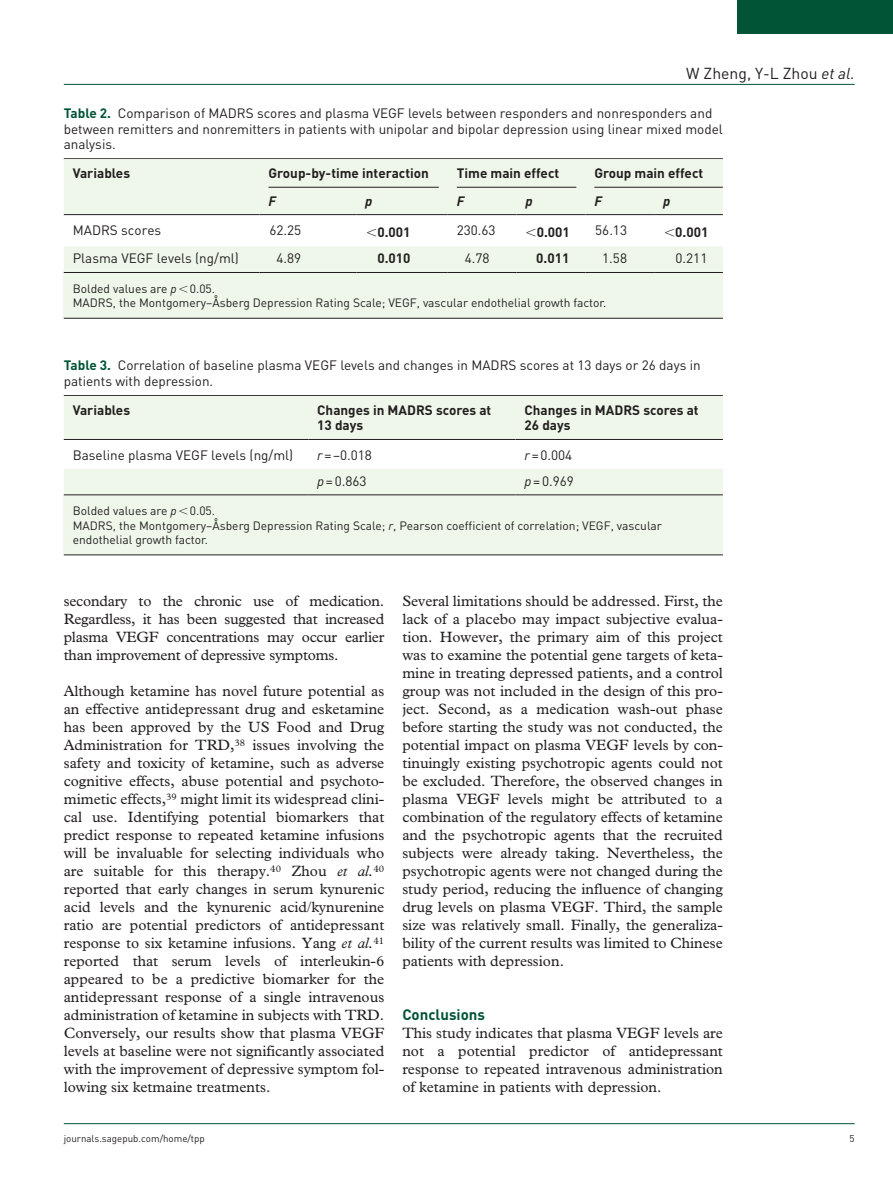
<style>
.page{position:relative;width:893px;height:1191px;background:#fff}
.page>*{position:absolute;margin:0;border:0;box-sizing:border-box;transform-origin:0 0}
.t1{font:15.75px "DIN";color:#231f20}
.t2{font:15px/18px "Plantin Std";color:#231f20;text-align:justify}
.t3{font:700 15px "DIN";color:#015436}
.t4{font:13.5px/15.8px "DIN";color:#231f20}
.t5{font:700 13.5px/15.8px "DIN";color:#231f20}
.t6{font:italic 700 13.5px "DIN";color:#231f20}
.t7{font:12px/14.2px "DIN";color:#231f20}
.t8{font:9.75px "DIN";color:#231f20}
.s1{font-style:italic}
.s2{font-weight:700;color:#015436}
</style>
<div class="page">
<hr style="left:64px;top:84px;width:791px;height:1px;background:#015436">
<hr style="left:64px;top:1123px;width:791px;height:1px;background:#015436">
<div style="left:738px;top:0;width:155px;height:34px;background:#015436"></div>
<div style="left:64px;top:495px;width:659px;height:59px;background:#eff7ea"></div>
<div style="left:64px;top:270px;width:659px;height:48px;background:#eff7ea"></div>
<hr style="left:64px;top:158px;width:659px;height:1px;background:#231f20">
<hr style="left:64px;top:318px;width:659px;height:1px;background:#231f20">
<div style="left:64px;top:159px;width:659px;height:111px;background:#eff7ea"></div>
<hr style="left:64px;top:214px;width:195px;height:1px;background:#231f20">
<hr style="left:260px;top:214px;width:96px;height:1px;background:#231f20">
<hr style="left:356px;top:214px;width:92px;height:1px;background:#231f20">
<hr style="left:448px;top:214px;width:69px;height:1px;background:#231f20">
<hr style="left:517px;top:214px;width:68px;height:1px;background:#231f20">
<hr style="left:585px;top:214px;width:69px;height:1px;background:#231f20">
<hr style="left:654px;top:214px;width:69px;height:1px;background:#231f20">
<hr style="left:64px;top:272px;width:195px;height:1px;background:#231f20">
<hr style="left:260px;top:272px;width:96px;height:1px;background:#231f20">
<hr style="left:356px;top:272px;width:92px;height:1px;background:#231f20">
<hr style="left:448px;top:272px;width:69px;height:1px;background:#231f20">
<hr style="left:517px;top:272px;width:68px;height:1px;background:#231f20">
<hr style="left:585px;top:272px;width:69px;height:1px;background:#231f20">
<hr style="left:654px;top:272px;width:69px;height:1px;background:#231f20">
<hr style="left:268px;top:187px;width:171px;height:1px;background:#231f20">
<hr style="left:457px;top:187px;width:119px;height:1px;background:#231f20">
<hr style="left:594px;top:187px;width:129px;height:1px;background:#231f20">
<hr style="left:64px;top:395px;width:659px;height:1px;background:#231f20">
<hr style="left:64px;top:554px;width:659px;height:1px;background:#231f20">
<div style="left:64px;top:396px;width:659px;height:98px;background:#eff7ea"></div>
<svg style="left:64px;top:440px;width:659px;height:29px"></svg>
<hr style="left:64px;top:439px;width:244px;height:1px;background:#231f20">
<hr style="left:308px;top:439px;width:208px;height:1px;background:#231f20">
<hr style="left:516px;top:439px;width:207px;height:1px;background:#231f20">
<hr style="left:64px;top:494px;width:244px;height:1px;background:#231f20">
<hr style="left:308px;top:494px;width:208px;height:1px;background:#231f20">
<hr style="left:516px;top:494px;width:207px;height:1px;background:#231f20">
<svg style="left:64px;top:215px;width:659px;height:31px"></svg>
<p class="t1" style="left:686px;top:63px;width:170px">W Zheng, Y-L Zhou <span class="s1">et al.</span></p>
<p class="t4" style="left:64px;top:105px;width:661px"><span class="s2">Table 2.</span> Comparison of MADRS scores and plasma VEGF levels between responders and nonresponders and between remitters and nonremitters in patients with unipolar and bipolar depression using linear mixed model analysis.</p>
<p class="t5" style="left:73px;top:164px;width:59px">Variables</p>
<p class="t5" style="left:268px;top:164px;width:162px">Group-by-time interaction</p>
<p class="t5" style="left:457px;top:164px;width:104px">Time main effect</p>
<p class="t5" style="left:594px;top:164px;width:110px">Group main effect</p>
<p class="t6" style="left:268px;top:192px;width:9px">F</p>
<p class="t6" style="left:365px;top:192px;width:9px">p</p>
<p class="t6" style="left:457px;top:192px;width:9px">F</p>
<p class="t6" style="left:526px;top:192px;width:9px">p</p>
<p class="t6" style="left:594px;top:192px;width:9px">F</p>
<p class="t6" style="left:663px;top:192px;width:9px">p</p>
<p class="t4" style="left:73px;top:222px;width:90px">MADRS scores</p>
<p class="t4" style="left:269px;top:222px;width:33px">62.25</p>
<p class="t5" style="left:377px;top:224px;width:35px">0.001</p>
<p class="t4" style="left:457px;top:222px;width:40px">230.63</p>
<p class="t5" style="left:537px;top:224px;width:35px">0.001</p>
<p class="t4" style="left:595px;top:222px;width:33px">56.13</p>
<p class="t5" style="left:675px;top:224px;width:35px">0.001</p>
<p class="t4" style="left:73px;top:250px;width:168px">Plasma VEGF levels (ng/ml)</p>
<p class="t4" style="left:276px;top:250px;width:26px">4.89</p>
<p class="t5" style="left:377px;top:250px;width:35px">0.010</p>
<p class="t4" style="left:465px;top:250px;width:26px">4.78</p>
<p class="t5" style="left:536px;top:250px;width:35px">0.011</p>
<p class="t4" style="left:602px;top:250px;width:26px">1.58</p>
<p class="t4" style="left:675px;top:250px;width:33px">0.211</p>
<p class="t7" style="left:73px;top:281px;width:535px">Bolded values are <span class="s1">p</span> 0.05.<br>MADRS, the Montgomery–Åsberg Depression Rating Scale; VEGF, vascular endothelial growth factor.</p>
<p class="t4" style="left:64px;top:357px;width:638px"><span class="s2">Table 3.</span> Correlation of baseline plasma VEGF levels and changes in MADRS scores at 13 days or 26 days in patients with depression.</p>
<p class="t5" style="left:73px;top:401px;width:59px">Variables</p>
<p class="t5" style="left:317px;top:401px;width:176px">Changes in MADRS scores at<br>13 days</p>
<p class="t5" style="left:525px;top:401px;width:176px">Changes in MADRS scores at<br>26 days</p>
<p class="t4" style="left:73px;top:447px;width:222px">Baseline plasma VEGF levels (ng/ml)</p>
<p class="t4" style="left:317px;top:447px;width:56px"><span class="s1">r</span>=−0.018</p>
<p class="t4" style="left:525px;top:447px;width:49px"><span class="s1">r</span>=0.004</p>
<p class="t4" style="left:317px;top:473px;width:51px"><span class="s1">p</span>=0.863</p>
<p class="t4" style="left:525px;top:473px;width:51px"><span class="s1">p</span>=0.969</p>
<p class="t7" style="left:73px;top:504px;width:591px">Bolded values are <span class="s1">p</span> 0.05.<br>MADRS, the Montgomery–Åsberg Depression Rating Scale; <span class="s1">r</span>, Pearson coefficient of correlation; VEGF, vascular endothelial growth factor.</p>
<p class="t2" style="left:64px;top:592px;width:322px">secondary to the chronic use of medication.<br>Regardless, it has been suggested that increased plasma VEGF concentrations may occur earlier than improvement of depressive symptoms.</p>
<p class="t2" style="left:64px;top:682px;width:322px">Although ketamine has novel future potential as an effective antidepressant drug and esketamine has been approved by the US Food and Drug Administration for TRD,<sup>38</sup> issues involving the safety and toxicity of ketamine, such as adverse cognitive effects, abuse potential and psychoto&shy;mimetic effects,<sup>39</sup> might limit its widespread clini&shy;cal use. Identifying potential biomarkers that predict response to repeated ketamine infusions will be invaluable for selecting individuals who are suitable for this therapy.<sup>40</sup> Zhou <span class="s1">et al.</span><sup>40 </sup>reported that early changes in serum kynurenic acid levels and the kynurenic acid/kynurenine ratio are potential predictors of antidepressant response to six ketamine infusions. Yang <span class="s1">et al.</span><sup>41 </sup>reported that serum levels of interleukin-6 appeared to be a predictive biomarker for the antidepressant response of a single intravenous administration of ketamine in subjects with TRD.<br>Conversely, our results show that plasma VEGF levels at baseline were not significantly associated with the improvement of depressive symptom fol&shy;lowing six ketmaine treatments.</p>
<p class="t2" style="left:402px;top:592px;width:322px">Several limitations should be addressed. First, the lack of a placebo may impact subjective evalua&shy;tion. However, the primary aim of this project was to examine the potential gene targets of keta&shy;mine in treating depressed patients, and a control group was not included in the design of this pro&shy;ject. Second, as a medication wash-out phase before starting the study was not conducted, the potential impact on plasma VEGF levels by con&shy;tinuingly existing psychotropic agents could not be excluded. Therefore, the observed changes in plasma VEGF levels might be attributed to a combination of the regulatory effects of ketamine and the psychotropic agents that the recruited subjects were already taking. Nevertheless, the psychotropic agents were not changed during the study period, reducing the influence of changing drug levels on plasma VEGF. Third, the sample size was relatively small. Finally, the generaliza&shy;bility of the current results was limited to Chinese patients with depression.</p>
<p class="t3" style="left:402px;top:1005px;width:84px">Conclusions</p>
<p class="t2" style="left:402px;top:1024px;width:322px">This study indicates that plasma VEGF levels are not a potential predictor of antidepressant response to repeated intravenous administration of ketamine in patients with depression.</p>
<p class="t8" style="left:64px;top:1132px;width:143px">journals.sagepub.com/home/tpp</p>
<p class="t8" style="left:850px;top:1132px;width:7px">5</p>
</div>
